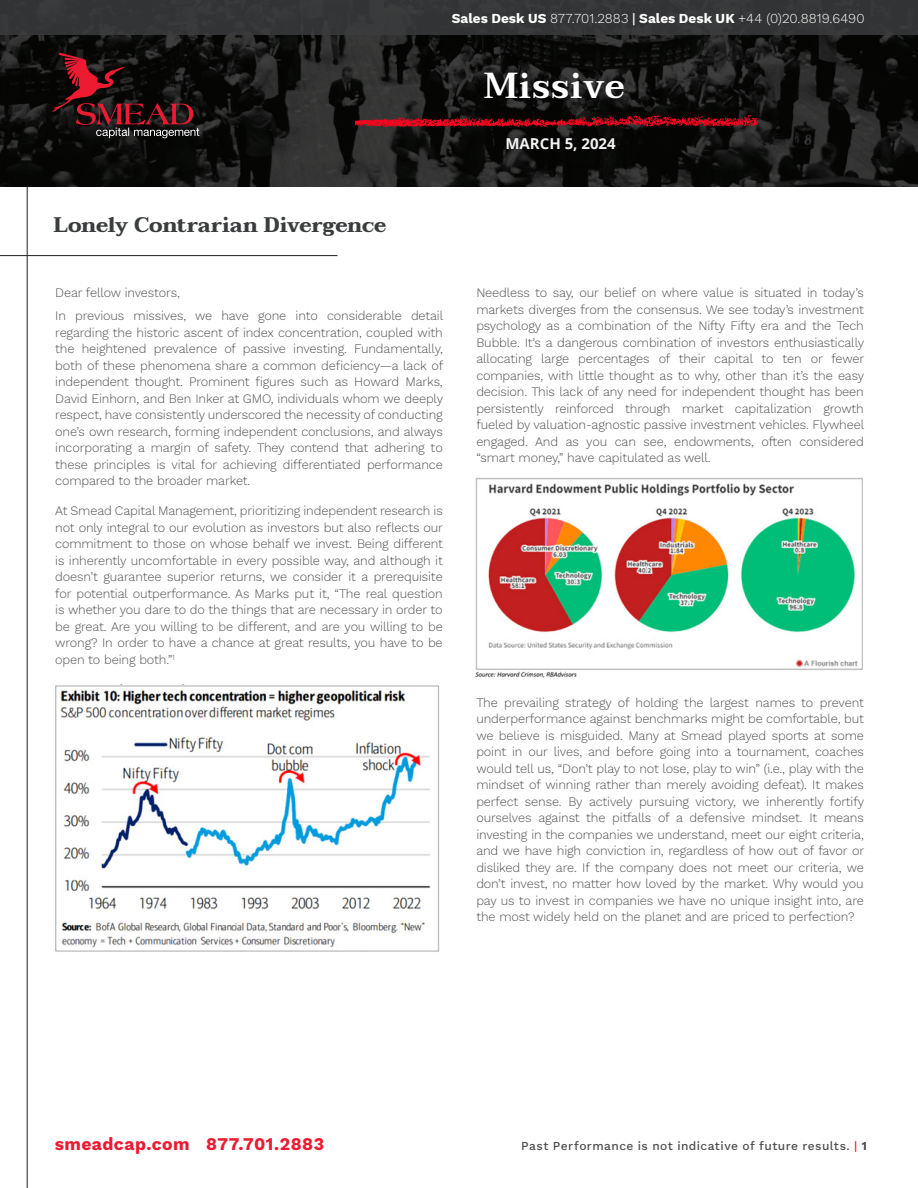
<style>
.page{position:relative;width:918px;height:1188px;background:#fff}
.page>*{position:absolute;margin:0;border:0;box-sizing:border-box;transform-origin:0 0}
.t1{font:600 36px "Taviraj";letter-spacing:.025em;color:#fff}
.H2__align_left{font:700 21px "Taviraj";letter-spacing:-.01em;color:#3b3c3d}
.t2{font:17.55px "Work Sans";letter-spacing:.025em;color:#ed1a31}
.Chart_Heading{font:700 15px "Open Sans";color:#f3f3f3}
.Subtitle__align_left{font:300 13.5px "Work Sans";letter-spacing:.005em;color:#fff}
.t3{font:300 12.75px/16.5px "Work Sans";letter-spacing:-.01em;color:#504f50;text-align:justify}
.t4{font:12px "Work Sans";letter-spacing:.035em;color:#504f50}
.s1{font-weight:400}
.s2{color:#ed1a31}
</style>
<div class="page">
<svg style="left:0;top:35px;width:918px;height:152px;background:#161615"></svg>
<svg style="left:52px;top:53px;width:147px;height:85px;background:#341619"></svg>
<hr style="left:27px;top:187px;width:1px;height:1001px;background:#231f20">
<hr style="left:0;top:255px;width:337px;height:1px;background:#231f20">
<div style="left:0;top:0;width:918px;height:35px;background:#343535"></div>
<svg style="left:356px;top:115px;width:401px;height:12px;background:#700a16"></svg>
<img style="left:55px;top:685px;width:385px;height:267px">
<img style="left:475px;top:477px;width:388px;height:201px">
<p class="Subtitle__align_left" style="left:452px;top:8px;width:414px"><span class="s1">Sales Desk US</span> 877.701.2883 <span class="s1">| Sales Desk UK</span> +44 (0)20.8819.6490</p>
<p class="t1" style="left:484px;top:64px;width:142px">Missive</p>
<p class="H2__align_left" style="left:54px;top:212px;width:334px">Lonely Contrarian Divergence</p>
<p class="t3" style="left:55px;top:284px;width:126px">Dear fellow investors,</p>
<p class="t3" style="left:55px;top:307px;width:389px">In previous missives, we have gone into considerable detail regarding the historic ascent of index concentration, coupled with the heightened prevalence of passive investing. Fundamentally, both of these phenomena share a common deficiency—a lack of independent thought. Prominent figures such as Howard Marks, David Einhorn, and Ben Inker at GMO, individuals whom we deeply respect, have consistently underscored the necessity of conducting one’s own research, forming independent conclusions, and always incorporating a margin of safety. They contend that adhering to these principles is vital for achieving differentiated performance compared to the broader market.</p>
<p class="t3" style="left:55px;top:502px;width:389px">At Smead Capital Management, prioritizing independent research is not only integral to our evolution as investors but also reflects our commitment to those on whose behalf we invest. Being different is inherently uncomfortable in every possible way, and although it doesn’t guarantee superior returns, we consider it a prerequisite for potential outperformance. As Marks put it, “The real question is whether you dare to do the things that are necessary in order to be great. Are you willing to be different, and are you willing to be wrong? In order to have a chance at great results, you have to be open to being both.”<sup>1</sup></p>
<p class="Chart_Heading" style="left:505px;top:133px;width:112px">MARCH 5, 2024</p>
<p class="t3" style="left:476px;top:284px;width:389px">Needless to say, our belief on where value is situated in today’s markets diverges from the consensus. We see today’s investment psychology as a combination of the Nifty Fifty era and the Tech Bubble. It’s a dangerous combination of investors enthusiastically allocating large percentages of their capital to ten or fewer companies, with little thought as to why, other than it’s the easy decision. This lack of any need for independent thought has been persistently reinforced through market capitalization growth fueled by valuation-agnostic passive investment vehicles. Flywheel engaged. And as you can see, endowments, often considered “smart money,” have capitulated as well.</p>
<p class="t3" style="left:476px;top:693px;width:389px">The prevailing strategy of holding the largest names to prevent underperformance against benchmarks might be comfortable, but we believe is misguided. Many at Smead played sports at some point in our lives, and before going into a tournament, coaches would tell us, “Don’t play to not lose, play to win” (i.e., play with the mindset of winning rather than merely avoiding defeat). It makes perfect sense. By actively pursuing victory, we inherently fortify ourselves against the pitfalls of a defensive mindset. It means investing in the companies we understand, meet our eight criteria, and we have high conviction in, regardless of how out of favor or disliked they are. If the company does not meet our criteria, we don’t invest, no matter how loved by the market. Why would you pay us to invest in companies we have no unique insight into, are the most widely held on the planet and are priced to perfection?</p>
<h3 class="t2" style="left:55px;top:1131px;width:271px">smeadcap.com 877.701.2883</h3>
<p class="t4" style="left:521px;top:1136px;width:347px">Past Performance is not indicative of future results. <span class="s2">|</span> 1</p>
</div>
